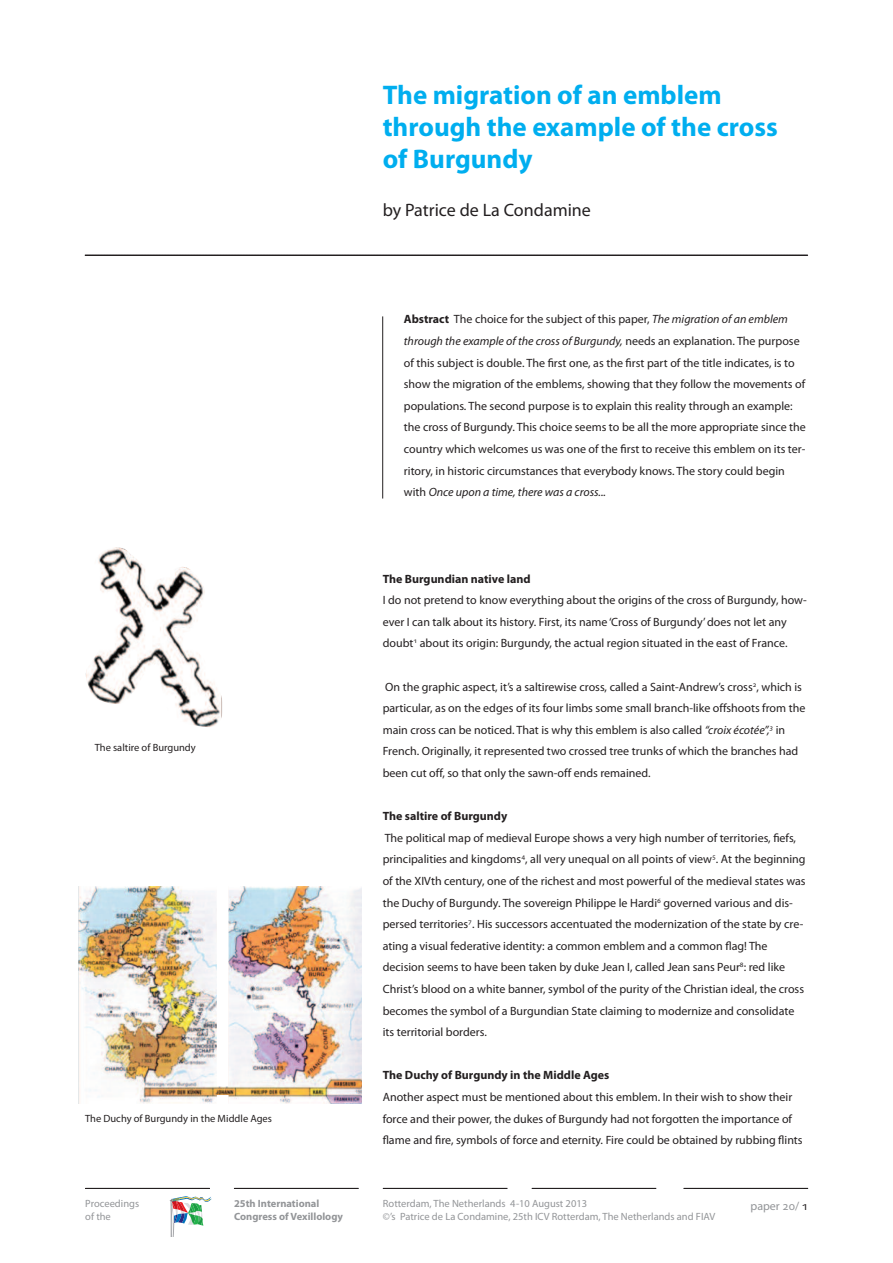
<style>
.page{position:relative;width:893px;height:1263px;background:#fff}
.page>*{position:absolute;margin:0;border:0;box-sizing:border-box;transform-origin:0 0}
.t1{font:700 27px/32.4px "Myriad Pro";color:#00aeef}
.t2{font:18px "Myriad Pro";color:#231f20}
.t3{font:12px/21.6px "Myriad Pro";color:#231f20}
.t4{font:700 12px "Myriad Pro";color:#231f20}
.t5{font:12px "Myriad Pro";color:#939598}
.t6{font:10.5px "Myriad Pro";color:#939598}
.t7{font:10.5px "Myriad Pro";color:#231f20}
.t8{font:700 10.5px "Myriad Pro";color:#939598}
.s1{font-weight:700}
.s2{font-style:italic}
.s3{color:#231f20}
</style>
<div class="page">
<svg style="left:85px;top:255px;width:723px;height:1px"></svg>
<svg style="left:169px;top:1196px;width:43px;height:40px"></svg>
<svg style="left:85px;top:1188px;width:125px;height:1px"></svg>
<svg style="left:234px;top:1188px;width:125px;height:1px"></svg>
<svg style="left:383px;top:1188px;width:125px;height:1px"></svg>
<svg style="left:531px;top:1188px;width:126px;height:1px"></svg>
<svg style="left:683px;top:1188px;width:126px;height:1px"></svg>
<hr style="left:382px;top:316px;width:1px;height:182px;background:#231f20">
<img style="left:79px;top:887px;width:282px;height:216px">
<svg style="left:217px;top:887px;width:12px;height:216px"></svg>
<svg style="left:85px;top:547px;width:137px;height:180px"></svg>
<h1 class="t1" style="left:383px;top:80px;width:397px">The migration of an emblem through the example of the cross of Burgundy</h1>
<h2 class="t2" style="left:383px;top:203px;width:210px">by Patrice de La Condamine</h2>
<p class="t7" style="left:95px;top:744px;width:103px">The saltire of Burgundy</p>
<p class="t7" style="left:85px;top:1114px;width:189px">The Duchy of Burgundy in the Middle Ages</p>
<p class="t3" style="left:404px;top:309px;width:403px"><span class="s1">Abstract</span> The choice for the subject of this paper, <span class="s2">The migration of an emblem through the example of the cross of Burgundy,</span> needs an explanation. The purpose of this subject is double. The first one, as the first part of the title indicates, is to show the migration of the emblems, showing that they follow the movements of populations. The second purpose is to explain this reality through an example: the cross of Burgundy. This choice seems to be all the more appropriate since the country which welcomes us was one of the first to receive this emblem on its ter&shy;ritory, in historic circumstances that everybody knows. The story could begin with <span class="s2">Once upon a time, there was a cross...</span></p>
<p class="t4" style="left:383px;top:574px;width:149px">The Burgundian native land</p>
<p class="t3" style="left:383px;top:590px;width:426px">I do not pretend to know everything about the origins of the cross of Burgundy, how&shy;ever I can talk about its history. First, its name ‘Cross of Burgundy’does not let any doubt<sup>1</sup> about its origin: Burgundy, the actual region situated in the east of France.</p>
<p class="t3" style="left:383px;top:677px;width:424px">On the graphic aspect, it’s a saltirewise cross, called a Saint-Andrew’s cross<sup>2</sup>, which is particular, as on the edges of its four limbs some small branch-like offshoots from the main cross can be noticed. That is why this emblem is also called <span class="s2">“croix écotée”,</span><sup>3</sup> in French. Originally, it represented two crossed tree trunks of which the branches had been cut off, so that only the sawn-off ends remained.</p>
<p class="t4" style="left:383px;top:812px;width:126px">The saltire of Burgundy</p>
<p class="t3" style="left:383px;top:828px;width:424px">The political map of medieval Europe shows a very high number of territories, fiefs, principalities and kingdoms<sup>4</sup>, all very unequal on all points of view<sup>5</sup>. At the beginning of the XIVth century, one of the richest and most powerful of the medieval states was the Duchy of Burgundy. The sovereign Philippe le Hardi<sup>6</sup> governed various and dis&shy;persed territories<sup>7</sup>. His successors accentuated the modernization of the state by cre&shy;ating a visual federative identity: a common emblem and a common flag! The decision seems to have been taken by duke Jean I, called Jean sans Peur<sup>8</sup>: red like Christ’s blood on a white banner, symbol of the purity of the Christian ideal, the cross becomes the symbol of a Burgundian State claiming to modernize and consolidate its territorial borders.</p>
<p class="t4" style="left:383px;top:1071px;width:228px">The Duchy of Burgundy in the Middle Ages</p>
<p class="t3" style="left:383px;top:1087px;width:421px">Another aspect must be mentioned about this emblem. In their wish to show their force and their power, the dukes of Burgundy had not forgotten the importance of flame and fire, symbols of force and eternity. Fire could be obtained by rubbing flints</p>
<p class="t6" style="left:85px;top:1200px;width:55px">Proceedings</p>
<p class="t8" style="left:234px;top:1200px;width:87px">25th International</p>
<p class="t6" style="left:383px;top:1200px;width:206px">Rotterdam, The Netherlands 4-10 August 2013</p>
<p class="t6" style="left:85px;top:1212px;width:27px">of the</p>
<p class="t8" style="left:234px;top:1212px;width:110px">Congress of Vexillology</p>
<p class="t6" style="left:383px;top:1212px;width:334px">©’s Patrice de La Condamine, 25th ICV Rotterdam, The Netherlands and FIAV</p>
<p class="t5" style="left:750px;top:1201px;width:59px">paper 20/ <span class="s3">1</span></p>
</div>
